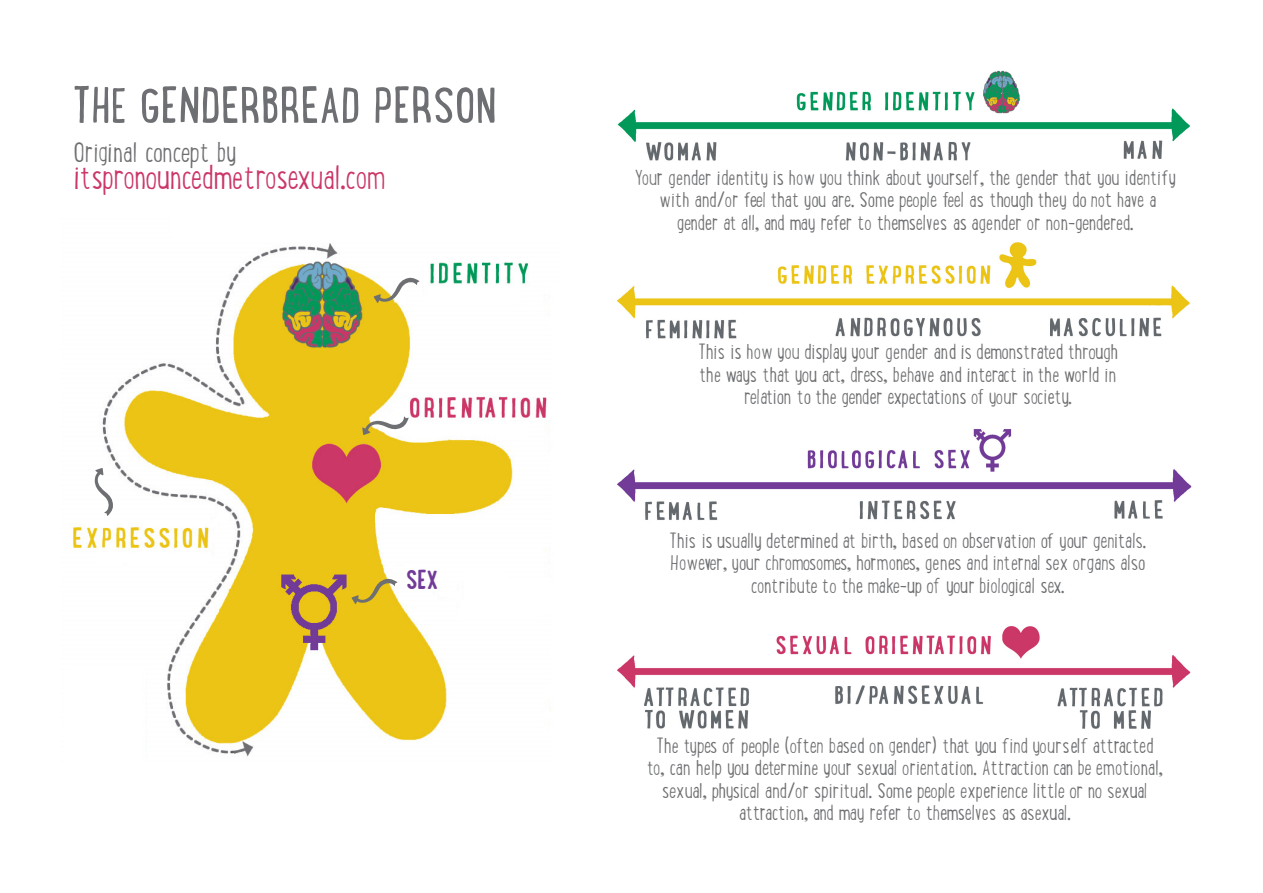
<style>
.page{position:relative;width:1263px;height:893px;background:#fff}
.page>*{position:absolute;margin:0;border:0;box-sizing:border-box;transform-origin:0 0}
.t1{font:54px "Lunch Box";color:#6d6f72}
.t2{font:300 36px "Lunch Box";color:#cb3767}
.t3{font:300 30px "Lunch Box";color:#6d6f72}
.t4{font:700 28.5px "Lunch Box";color:#723b98}
.t5{font:300 22.5px/22.5px "Lunch Box";color:#6d6f72;text-align:center}
</style>
<div class="page">
<img style="left:617px;top:70px;width:575px;height:659px">
<img style="left:73px;top:243px;width:478px;height:514px">
<div style="left:464px;top:571px;width:43px;height:33px;background:#fff"></div>
<svg style="left:371px;top:274px;width:51px;height:31px"></svg>
<svg style="left:360px;top:407px;width:52px;height:37px"></svg>
<svg style="left:94px;top:467px;width:20px;height:50px"></svg>
<svg style="left:349px;top:575px;width:51px;height:31px;background:#eecb35"></svg>
<p class="t1" style="left:72px;top:67px;width:426px">THE GENDERBREAD PERSON</p>
<p class="t3" style="left:74px;top:134px;width:163px">Original concept by</p>
<p class="t2" style="left:74px;top:156px;width:312px">itspronouncedmetrosexual.com</p>
<p class="t4" style="left:406px;top:561px;width:34px">SEX</p>
<p class="t5" style="left:634px;top:166px;width:543px">Your gender identity is how you think about yourself, the gender that you identify</p>
<p class="t5" style="left:660px;top:189px;width:498px">with and/or feel that you are. Some people feel as though they do not have a gender at all, and may refer to themselves as agender or non-gendered.</p>
<p class="t5" style="left:698px;top:341px;width:421px">This is how you display your gender and is demonstrated through the ways that you act, dress, behave and interact in the world in relation to the gender expectations of your society.</p>
<p class="t5" style="left:669px;top:529px;width:478px">This is usually determined at birth, based on observation of your genitals.</p>
<p class="t5" style="left:670px;top:552px;width:476px">However, your chromosomes, hormones, genes and internal sex organs also contribute to the make-up of your biological sex.</p>
<p class="t5" style="left:647px;top:734px;width:517px">The types of people (often based on gender) that you find yourself attracted to, can help you determine your sexual orientation. Attraction can be emotional, sexual, physical and/or spiritual. Some people experience little or no sexual attraction, and may refer to themselves as asexual.</p>
</div>
